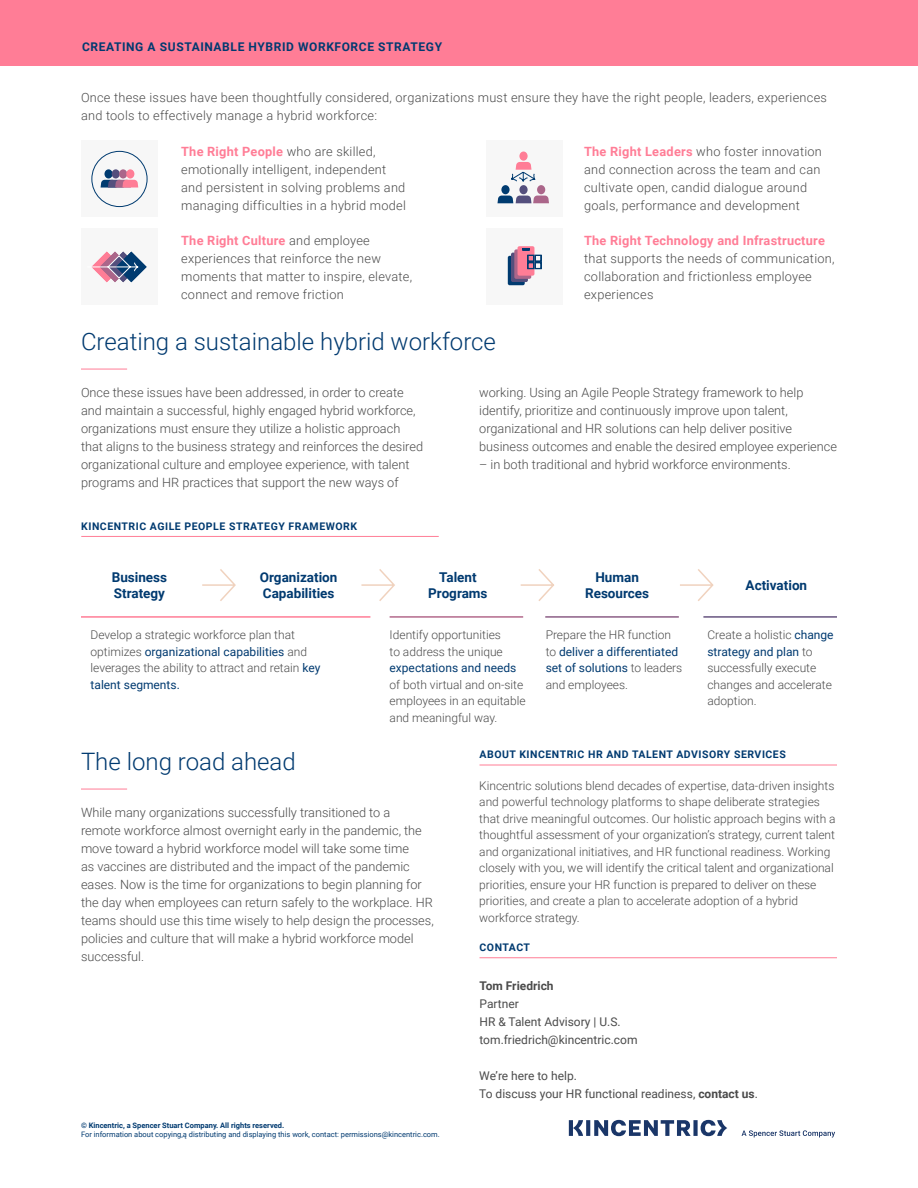
<style>
.page{position:relative;width:918px;height:1188px;background:#fff}
.page>*{position:absolute;margin:0;border:0;box-sizing:border-box;transform-origin:0 0}
.t1{font:300 24px "Roboto";color:#003a70}
.t2{font:700 13.5px/16.2px "Roboto";color:#003a70}
.t3{font:300 12.75px/18px "Roboto";color:#4b4b4b}
.t4{font:300 12.75px/18px "Roboto";letter-spacing:.02em;color:#4b4b4b}
.t5{font:700 12.75px "Roboto";letter-spacing:.02em;color:#ff7d96}
.t6{font:300 12px/16.5px "Roboto";color:#4b4b4b}
.t7{font:12px/18px "Roboto";color:#4b4b4b}
.t8{font:700 12px "Roboto";letter-spacing:.05em;color:#003a70}
.t9{font:12px "Roboto";color:#003a70}
.t10{font:700 12px "Roboto";color:#4b4b4b}
.t11{font:700 10.5px "Roboto";letter-spacing:.05em;color:#003a70}
.t12{font:7.5px "Roboto";color:#003a70}
.t13{font:700 7.5px "Roboto";color:#003a70}
.s1{font-weight:700;color:#ff7d96}
.s2{font-weight:400;color:#003a70}
.s3{font-weight:700}
</style>
<div class="page">
<svg style="left:569px;top:1120px;width:266px;height:18px"></svg>
<div style="left:0;top:0;width:918px;height:66px;background:#ff7d96"></div>
<hr style="left:480px;top:957px;width:357px;height:1px;background:#ff7d96">
<hr style="left:480px;top:765px;width:357px;height:1px;background:#ff7d96">
<hr style="left:81px;top:536px;width:358px;height:1px;background:#ff7d96">
<hr style="left:81px;top:369px;width:46px;height:1px;background:#ff7d96">
<hr style="left:81px;top:616px;width:289px;height:2px;background:#ff7d96">
<hr style="left:390px;top:616px;width:133px;height:2px;background:#b3698c">
<hr style="left:545px;top:616px;width:134px;height:2px;background:#8c5e85">
<hr style="left:703px;top:616px;width:134px;height:2px;background:#665480">
<div style="left:81px;top:140px;width:77px;height:77px;background:#f7f7f7"></div>
<div style="left:92px;top:151px;width:55px;height:56px;border:1px solid #003b70;border-radius:50%"></div>
<svg style="left:104px;top:169px;width:9px;height:10px"></svg>
<div style="left:112px;top:169px;width:8px;height:10px;background:#544f7d;border-radius:50%"></div>
<div style="left:119px;top:169px;width:8px;height:10px;background:#ab668a;border-radius:50%"></div>
<div style="left:126px;top:169px;width:8px;height:10px;background:#ff7d96;border-radius:50%"></div>
<svg style="left:101px;top:180px;width:37px;height:8px"></svg>
<div style="left:486px;top:140px;width:77px;height:77px;background:#f7f7f7"></div>
<div style="left:501px;top:185px;width:9px;height:9px;background:#003b70;border-radius:50%"></div>
<div style="left:519px;top:185px;width:9px;height:9px;background:#544f7d;border-radius:50%"></div>
<div style="left:537px;top:185px;width:8px;height:9px;background:#ab668a;border-radius:50%"></div>
<svg style="left:498px;top:196px;width:51px;height:7px"></svg>
<div style="left:519px;top:152px;width:9px;height:9px;background:#ff7d96;border-radius:50%"></div>
<svg style="left:511px;top:162px;width:25px;height:20px"></svg>
<div style="left:486px;top:229px;width:77px;height:76px;background:#f7f7f7"></div>
<div style="left:508px;top:256px;width:17px;height:29px;background:#003b70;border-radius:2px"></div>
<div style="left:511px;top:253px;width:17px;height:29px;background:#544f7d;border-radius:2px"></div>
<svg style="left:514px;top:249px;width:17px;height:30px"></svg>
<div style="left:518px;top:246px;width:16px;height:30px;background:#ff7d96;border-radius:2px"></div>
<svg style="left:523px;top:248px;width:18px;height:21px"></svg>
<div style="left:81px;top:229px;width:77px;height:76px;background:#f7f7f7"></div>
<svg style="left:92px;top:252px;width:55px;height:30px"></svg>
<hr style="left:81px;top:789px;width:46px;height:1px;background:#ff7d96">
<svg style="left:202px;top:569px;width:34px;height:32px"></svg>
<svg style="left:520px;top:569px;width:34px;height:32px"></svg>
<svg style="left:361px;top:569px;width:34px;height:32px"></svg>
<svg style="left:680px;top:569px;width:34px;height:32px"></svg>
<p class="t8" style="left:82px;top:38px;width:362px">CREATING A SUSTAINABLE HYBRID WORKFORCE STRATEGY</p>
<p class="t4" style="left:81px;top:88px;width:747px">Once these issues have been thoughtfully considered, organizations must ensure they have the right people, leaders, experiences and tools to effectively manage a hybrid workforce:</p>
<p class="t4" style="left:181px;top:142px;width:226px"><span class="s1">The Right People</span> who are skilled, emotionally intelligent, independent and persistent in solving problems and managing difficulties in a hybrid model</p>
<p class="t4" style="left:584px;top:142px;width:239px"><span class="s1">The Right Leaders</span> who foster innovation and connection across the team and can cultivate open, candid dialogue around goals, performance and development</p>
<p class="t4" style="left:181px;top:231px;width:232px"><span class="s1">The Right Culture</span> and employee experiences that reinforce the new moments that matter to inspire, elevate, connect and remove friction</p>
<p class="t5" style="left:584px;top:231px;width:242px">The Right Technology and Infrastructure</p>
<p class="t4" style="left:584px;top:249px;width:252px">that supports the needs of communication, collaboration and frictionless employee experiences</p>
<h1 class="t1" style="left:81px;top:324px;width:417px">Creating a sustainable hybrid workforce</h1>
<p class="t3" style="left:81px;top:383px;width:344px">Once these issues have been addressed, in order to create and maintain a successful, highly engaged hybrid workforce, organizations must ensure they utilize a holistic approach that aligns to the business strategy and reinforces the desired organizational culture and employee experience, with talent programs and HR practices that support the new ways of</p>
<p class="t3" style="left:479px;top:383px;width:359px">working. Using an Agile People Strategy framework to help identify, prioritize and continuously improve upon talent, organizational and HR solutions can help deliver positive business outcomes and enable the desired employee experience</p>
<p class="t3" style="left:479px;top:455px;width:313px">– in both traditional and hybrid workforce environments.</p>
<p class="t11" style="left:81px;top:519px;width:277px">KINCENTRIC AGILE PEOPLE STRATEGY FRAMEWORK</p>
<p class="t2" style="left:112px;top:569px;width:57px">Business<br>Strategy</p>
<p class="t2" style="left:260px;top:569px;width:79px">Organization<br>Capabilities</p>
<p class="t2" style="left:428px;top:569px;width:61px;text-align:center">Talent<br>Programs</p>
<p class="t2" style="left:585px;top:569px;width:66px;text-align:center">Human<br>Resources</p>
<p class="t2" style="left:746px;top:577px;width:63px">Activation</p>
<p class="t6" style="left:91px;top:626px;width:231px">Develop a strategic workforce plan that optimizes <span class="s2">organizational capabilities</span> and leverages the ability to attract and retain <span class="s2">key talent segments.</span></p>
<p class="t6" style="left:390px;top:626px;width:115px">Identify opportunities to address the unique</p>
<p class="t9" style="left:390px;top:660px;width:128px">expectations and needs</p>
<p class="t6" style="left:390px;top:676px;width:137px">of both virtual and on-site employees in an equitable and meaningful way.</p>
<p class="t6" style="left:546px;top:626px;width:138px">Prepare the HR function to <span class="s2">deliver a differentiated set of solutions</span> to leaders and employees.</p>
<p class="t6" style="left:707px;top:626px;width:128px">Create a holistic <span class="s2">change strategy and plan</span> to successfully execute changes and accelerate adoption.</p>
<h1 class="t1" style="left:81px;top:744px;width:216px">The long road ahead</h1>
<p class="t3" style="left:81px;top:803px;width:354px">While many organizations successfully transitioned to a<br>remote workforce almost overnight early in the pandemic, the move toward a hybrid workforce model will take some time<br>as vaccines are distributed and the impact of the pandemic eases. Now is the time for organizations to begin planning for the day when employees can return safely to the workplace. HR teams should use this time wisely to help design the processes, policies and culture that will make a hybrid workforce model successful.</p>
<p class="t13" style="left:81px;top:1120px;width:205px">© Kincentric, a Spencer Stuart Company. All rights reserved.</p>
<p class="t12" style="left:81px;top:1129px;width:360px">For information about copying,ą distributing and displaying this work, contact: permissions@kincentric.com.</p>
<p class="t11" style="left:480px;top:747px;width:308px">ABOUT KINCENTRIC HR AND TALENT ADVISORY SERVICES</p>
<p class="t6" style="left:479px;top:777px;width:358px">Kincentric solutions blend decades of expertise, data-driven insights and powerful technology platforms to shape deliberate strategies that drive meaningful outcomes. Our holistic approach begins with a thoughtful assessment of your organization’s strategy, current talent and organizational initiatives, and HR functional readiness. Working closely with you, we will identify the critical talent and organizational priorities, ensure your HR function is prepared to deliver on these priorities, and create a plan to accelerate adoption of a hybrid workforce strategy.</p>
<p class="t11" style="left:480px;top:940px;width:52px">CONTACT</p>
<p class="t10" style="left:480px;top:977px;width:76px">Tom Friedrich</p>
<p class="t7" style="left:480px;top:994px;width:160px">Partner<br>HR &amp; Talent Advisory | U.S. tom.friedrich@kincentric.com</p>
<p class="t7" style="left:479px;top:1066px;width:280px">We’re here to help.<br>To discuss your HR functional readiness, <span class="s3">contact us</span>.</p>
</div>
